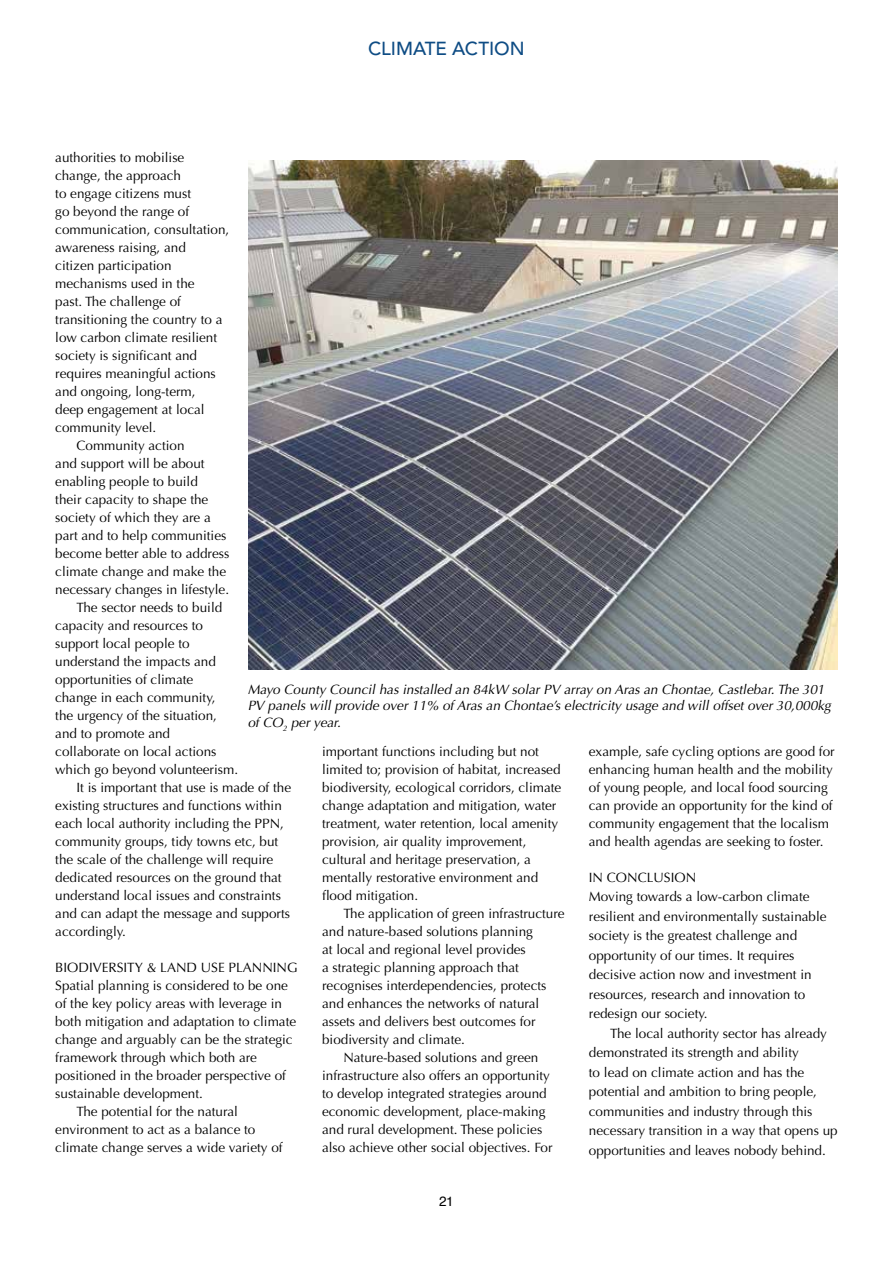
<style>
.page{position:relative;width:893px;height:1263px;background:#fff}
.page>*{position:absolute;margin:0;border:0;box-sizing:border-box;transform-origin:0 0}
.t1{font:500 18.75px "Avenir LT Std";letter-spacing:-.005em;color:#0e4c84}
.t2{font:13.5px/18px "Optima";color:#000}
.t3{font:italic 13.5px/16.5px "Optima";color:#000}
.t4{font:13.5px "Helvetica";color:#000}
</style>
<div class="page">
<img style="left:248px;top:160px;width:590px;height:509px">
<h1 class="t1" style="left:368px;top:38px;width:158px">CLIMATE ACTION</h1>
<p class="t2" style="left:55px;top:149px;width:131px">authorities to mobilise</p>
<p class="t2" style="left:55px;top:167px;width:127px">change, the approach</p>
<p class="t2" style="left:55px;top:185px;width:137px">to engage citizens must</p>
<p class="t2" style="left:55px;top:203px;width:135px">go beyond the range of</p>
<p class="t2" style="left:55px;top:221px;width:176px">communication, consultation,</p>
<p class="t2" style="left:55px;top:239px;width:132px">awareness raising, and</p>
<p class="t2" style="left:55px;top:257px;width:118px">citizen participation</p>
<p class="t2" style="left:55px;top:275px;width:141px">mechanisms used in the</p>
<p class="t2" style="left:55px;top:293px;width:127px">past. The challenge of</p>
<p class="t2" style="left:55px;top:311px;width:169px">transitioning the country to a</p>
<p class="t2" style="left:55px;top:329px;width:163px">low carbon climate resilient</p>
<p class="t2" style="left:55px;top:347px;width:143px">society is significant and</p>
<p class="t2" style="left:55px;top:365px;width:162px">requires meaningful actions</p>
<p class="t2" style="left:55px;top:383px;width:142px">and ongoing, long-term,</p>
<p class="t2" style="left:55px;top:401px;width:151px">deep engagement at local</p>
<p class="t2" style="left:55px;top:419px;width:103px">community level.</p>
<p class="t2" style="left:77px;top:437px;width:110px">Community action</p>
<p class="t2" style="left:55px;top:455px;width:151px">and support will be about</p>
<p class="t2" style="left:55px;top:473px;width:144px">enabling people to build</p>
<p class="t2" style="left:55px;top:491px;width:155px">their capacity to shape the</p>
<p class="t2" style="left:55px;top:509px;width:157px">society of which they are a</p>
<p class="t2" style="left:55px;top:527px;width:173px">part and to help communities</p>
<p class="t2" style="left:55px;top:545px;width:176px">become better able to address</p>
<p class="t2" style="left:55px;top:563px;width:172px">climate change and make the</p>
<p class="t2" style="left:55px;top:581px;width:175px">necessary changes in lifestyle.</p>
<p class="t2" style="left:77px;top:598px;width:147px">The sector needs to build</p>
<p class="t2" style="left:55px;top:616px;width:149px">capacity and resources to</p>
<p class="t2" style="left:55px;top:634px;width:136px">support local people to</p>
<p class="t2" style="left:55px;top:652px;width:162px">understand the impacts and</p>
<p class="t2" style="left:55px;top:670px;width:140px">opportunities of climate</p>
<p class="t2" style="left:55px;top:688px;width:162px">change in each community,</p>
<p class="t2" style="left:55px;top:706px;width:163px">the urgency of the situation,</p>
<p class="t2" style="left:55px;top:724px;width:116px">and to promote and</p>
<p class="t2" style="left:55px;top:742px;width:163px">collaborate on local actions</p>
<p class="t2" style="left:55px;top:760px;width:184px">which go beyond volunteerism.</p>
<p class="t2" style="left:77px;top:778px;width:216px">It is important that use is made of the</p>
<p class="t2" style="left:55px;top:796px;width:228px">existing structures and functions within</p>
<p class="t2" style="left:55px;top:814px;width:230px">each local authority including the PPN,</p>
<p class="t2" style="left:55px;top:832px;width:225px">community groups, tidy towns etc, but</p>
<p class="t2" style="left:55px;top:850px;width:220px">the scale of the challenge will require</p>
<p class="t2" style="left:55px;top:868px;width:228px">dedicated resources on the ground that</p>
<p class="t2" style="left:55px;top:886px;width:227px">understand local issues and constraints</p>
<p class="t2" style="left:55px;top:904px;width:236px">and can adapt the message and supports</p>
<p class="t2" style="left:55px;top:922px;width:72px">accordingly.</p>
<p class="t2" style="left:55px;top:958px;width:244px">BIODIVERSITY &amp; LAND USE PLANNING</p>
<p class="t2" style="left:55px;top:976px;width:234px">Spatial planning is considered to be one</p>
<p class="t2" style="left:55px;top:994px;width:228px">of the key policy areas with leverage in</p>
<p class="t2" style="left:55px;top:1012px;width:242px">both mitigation and adaptation to climate</p>
<p class="t2" style="left:55px;top:1030px;width:239px">change and arguably can be the strategic</p>
<p class="t2" style="left:55px;top:1048px;width:203px">framework through which both are</p>
<p class="t2" style="left:55px;top:1066px;width:232px">positioned in the broader perspective of</p>
<p class="t2" style="left:55px;top:1084px;width:149px">sustainable development.</p>
<p class="t2" style="left:77px;top:1102px;width:163px">The potential for the natural</p>
<p class="t2" style="left:55px;top:1120px;width:202px">environment to act as a balance to</p>
<p class="t2" style="left:55px;top:1138px;width:229px">climate change serves a wide variety of</p>
<p class="t3" style="left:248px;top:681px;width:588px">Mayo County Council has installed an 84kW solar PV array on Aras an Chontae, Castlebar.The 301<br>PV panels will provide over 11% of Aras an Chontae’s electricity usage and will offset over 30,000kg of CO<sub>2</sub> per year.</p>
<p class="t2" style="left:589px;top:742px;width:247px">example, safe cycling options are good for enhancing human health and the mobility of young people, and local food sourcing can provide an opportunity for the kind of community engagement that the localism and health agendas are seeking to foster.</p>
<p class="t2" style="left:589px;top:868px;width:239px;line-height:19.5px">IN CONCLUSION<br>Moving towards a low-carbon climate resilient and environmentally sustainable society is the greatest challenge and opportunity of our times. It requires decisive action now and investment in resources, research and innovation to redesign our society.</p>
<p class="t2" style="left:589px;top:1023px;width:250px;line-height:19.5px;text-indent:21px">The local authority sector has already demonstrated its strength and ability<br>to lead on climate action and has the potential and ambition to bring people, communities and industry through this necessary transition in a way that opens up opportunities and leaves nobody behind.</p>
<p class="t2" style="left:322px;top:742px;width:241px">important functions including but not limited to; provision of habitat, increased biodiversity, ecological corridors, climate change adaptation and mitigation, water treatment, water retention, local amenity provision, air quality improvement, cultural and heritage preservation, a mentally restorative environment and flood mitigation.</p>
<p class="t2" style="left:343px;top:904px;width:223px">The application of green infrastructure</p>
<p class="t2" style="left:322px;top:922px;width:212px">and nature-based solutions planning</p>
<p class="t2" style="left:322px;top:940px;width:205px">at local and regional level provides</p>
<p class="t2" style="left:322px;top:958px;width:198px">a strategic planning approach that</p>
<p class="t2" style="left:322px;top:976px;width:226px">recognises interdependencies, protects</p>
<p class="t2" style="left:322px;top:994px;width:219px">and enhances the networks of natural</p>
<p class="t2" style="left:322px;top:1012px;width:215px">assets and delivers best outcomes for</p>
<p class="t2" style="left:322px;top:1030px;width:144px">biodiversity and climate.</p>
<p class="t2" style="left:343px;top:1048px;width:197px">Nature-based solutions and green</p>
<p class="t2" style="left:322px;top:1066px;width:229px">infrastructure also offers an opportunity</p>
<p class="t2" style="left:322px;top:1084px;width:226px">to develop integrated strategies around</p>
<p class="t2" style="left:322px;top:1102px;width:225px">economic development, place-making</p>
<p class="t2" style="left:322px;top:1120px;width:222px">and rural development. These policies</p>
<p class="t2" style="left:322px;top:1138px;width:232px">also achieve other social objectives. For</p>
<p class="t4" style="left:439px;top:1190px;width:16px">21</p>
</div>
